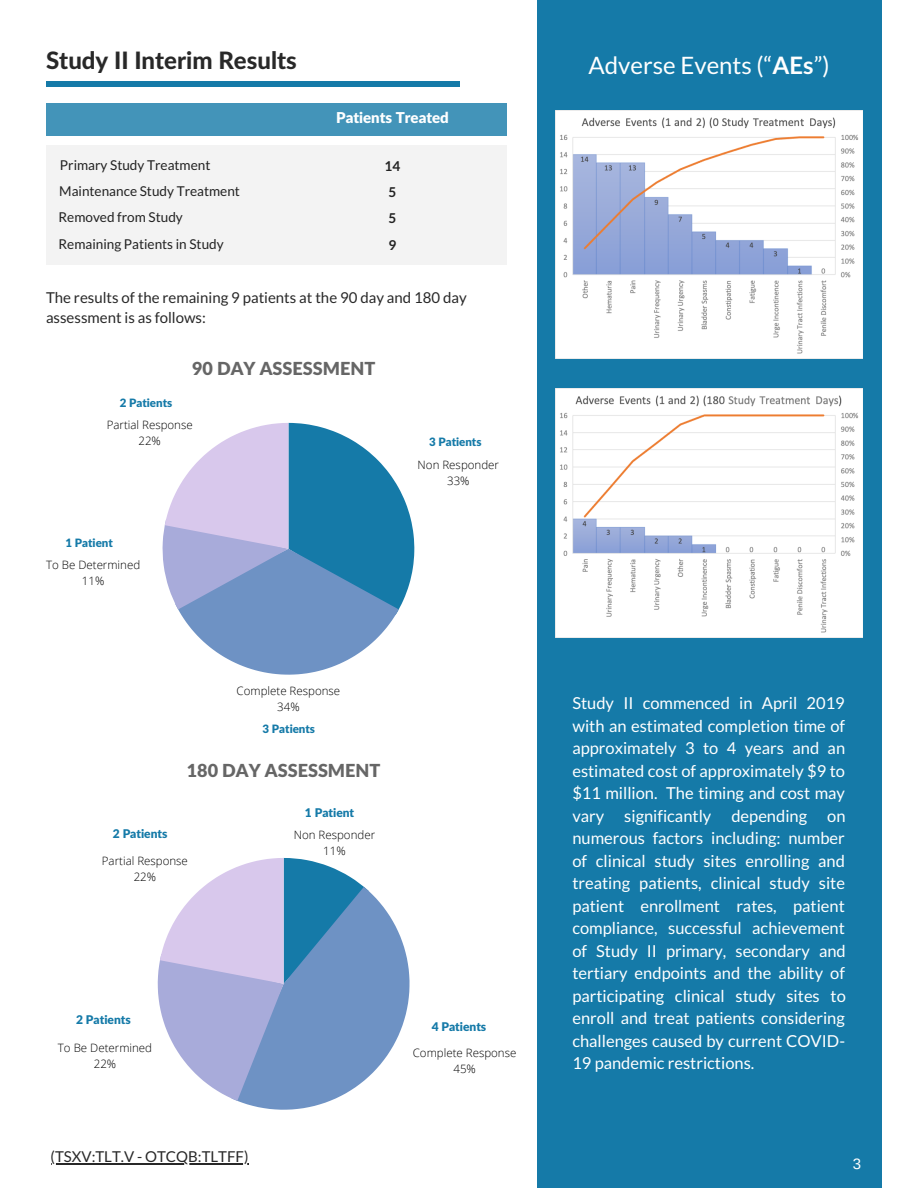
<style>
.page{position:relative;width:918px;height:1188px;background:#fff}
.page>*{position:absolute;margin:0;border:0;box-sizing:border-box;transform-origin:0 0}
.t1{font:800 24px "Lato Latin";color:#282828}
.t2{font:24px "Lato";color:#fff}
.t3{font:900 18px "Lato Latin";color:#666}
.t4{font:16.5px/22.5px "Lato";color:#fff;text-align:justify}
.t5{font:15px/20.2px "Lato";color:#282828}
.t6{font:900 15px "Lato Latin";color:#fff}
.t7{font:15px "Arimo";color:#fff}
.t8{font:13.5px "Lato";color:#222}
.t9{font:700 13.5px "Lato";color:#222}
.t10{font:900 12px "Lato Latin";color:#157aa8}
.t11{font:300 11.55px "Open Sans";color:#000}
.t12{font:900 11.55px "Lato Latin";color:#157aa8}
.s1{font-weight:700}
</style>
<div class="page">
<div style="left:537px;top:0;width:344px;height:1188px;background:#157aa8"></div>
<svg style="left:162px;top:423px;width:252px;height:252px"></svg>
<img style="left:555px;top:110px;width:308px;height:249px">
<img style="left:555px;top:389px;width:308px;height:248px">
<hr style="left:51px;top:1163px;width:197px;height:1px;background:#282828">
<div style="left:46px;top:81px;width:413px;height:6px;background:#157aa8"></div>
<div style="left:46px;top:145px;width:461px;height:120px;background:#f3f3f3"></div>
<div style="left:46px;top:103px;width:461px;height:33px;background:#4394b9"></div>
<svg style="left:158px;top:858px;width:252px;height:252px"></svg>
<p class="t1" style="left:46px;top:49px;width:252px">Study II Interim Results</p>
<p class="t8" style="left:60px;top:157px;width:152px">Primary Study Treatment</p>
<p class="t8" style="left:59px;top:183px;width:182px">Maintenance Study Treatment</p>
<p class="t8" style="left:59px;top:209px;width:126px">Removed from Study</p>
<p class="t6" style="left:336px;top:111px;width:114px">Patients Treated</p>
<p class="t9" style="left:385px;top:158px;width:17px">14</p>
<p class="t9" style="left:389px;top:184px;width:9px">5</p>
<p class="t9" style="left:389px;top:210px;width:9px">5</p>
<p class="t8" style="left:59px;top:236px;width:167px">Remaining Patients in Study</p>
<p class="t9" style="left:389px;top:237px;width:9px">9</p>
<p class="t5" style="left:46px;top:287px;width:422px">The results of the remaining 9 patients at the 90 day and 180 day assessment is as follows:</p>
<p class="t12" style="left:120px;top:397px;width:54px">2 Patients</p>
<p class="t3" style="left:192px;top:360px;width:185px">90 DAY ASSESSMENT</p>
<p class="t11" style="left:107px;top:417px;width:88px">Partial Response</p>
<p class="t11" style="left:139px;top:433px;width:24px">22%</p>
<p class="t12" style="left:66px;top:537px;width:49px">1 Patient</p>
<p class="t11" style="left:46px;top:556px;width:96px">To Be Determined</p>
<p class="t11" style="left:82px;top:572px;width:24px">11%</p>
<p class="t12" style="left:429px;top:437px;width:54px">3 Patients</p>
<p class="t11" style="left:418px;top:456px;width:83px">Non Responder</p>
<p class="t11" style="left:447px;top:472px;width:24px">33%</p>
<p class="t11" style="left:237px;top:683px;width:105px">Complete Response</p>
<p class="t11" style="left:277px;top:699px;width:24px">34%</p>
<p class="t12" style="left:263px;top:723px;width:54px">3 Patients</p>
<p class="t3" style="left:187px;top:763px;width:195px">180 DAY ASSESSMENT</p>
<p class="t10" style="left:113px;top:829px;width:56px">2 Patients</p>
<p class="t11" style="left:102px;top:852px;width:88px">Partial Response</p>
<p class="t11" style="left:134px;top:868px;width:24px">22%</p>
<p class="t10" style="left:305px;top:808px;width:51px">1 Patient</p>
<p class="t11" style="left:294px;top:827px;width:83px">Non Responder</p>
<p class="t11" style="left:323px;top:843px;width:24px">11%</p>
<p class="t10" style="left:76px;top:1014px;width:56px">2 Patients</p>
<p class="t11" style="left:58px;top:1040px;width:96px">To Be Determined</p>
<p class="t11" style="left:94px;top:1056px;width:24px">22%</p>
<p class="t10" style="left:432px;top:1022px;width:56px">4 Patients</p>
<p class="t11" style="left:413px;top:1044px;width:105px">Complete Response</p>
<p class="t11" style="left:453px;top:1060px;width:24px">45%</p>
<p class="t2" style="left:589px;top:51px;width:243px">Adverse Events (“<span class="s1">AEs</span>”)</p>
<p class="t4" style="left:572px;top:692px;width:275px">Study II commenced in April 2019 with an estimated completion time of approximately 3 to 4 years and an estimated cost of approximately $9 to $11 million. The timing and cost may vary significantly depending on numerous factors including: number of clinical study sites enrolling and treating patients, clinical study site patient enrollment rates, patient compliance, successful achievement of Study II primary, secondary and tertiary endpoints and the ability of participating clinical study sites to enroll and treat patients considering challenges caused by current COVID-19 pandemic restrictions.</p>
<p class="t5" style="left:51px;top:1146px;width:199px">(TSXV:TLT.V - OTCQB:TLTFF)</p>
<p class="t7" style="left:853px;top:1156px;width:10px">3</p>
</div>
